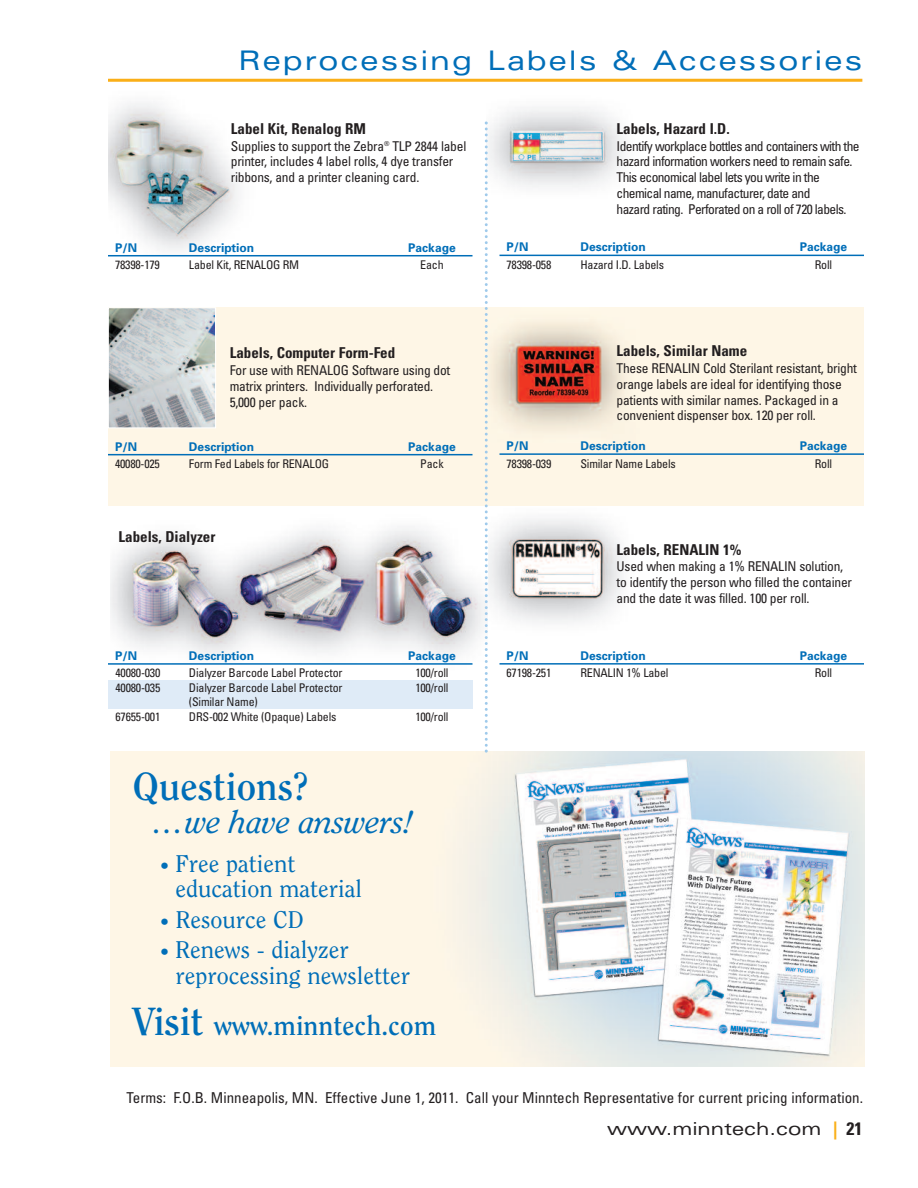
<style>
.page{position:relative;width:918px;height:1188px;background:#fff}
.page>*{position:absolute;margin:0;border:0;box-sizing:border-box;transform-origin:0 0}
.t1{font:700 39px "Clearface";color:#006eb8}
.t2{font:italic 31.5px "Clearface";color:#006eb8}
.t3{font:expanded 27px "Univers";letter-spacing:.075em;color:#006eb8}
.t4{font:700 27px "Clearface";color:#006eb8}
.t5{font:24px/25.5px "Clearface";color:#006eb8}
.t6{font:expanded 18px "Univers";color:#231f20}
.t7{font:700 condensed 15px "Univers";color:#231f20}
.t8{font:condensed 15px "Univers";color:#231f20}
.t9{font:condensed 13.5px/15.8px "Univers";letter-spacing:-.02em;color:#231f20}
.t10{font:condensed 13.5px/15.8px "Univers";letter-spacing:-.045em;color:#231f20}
.t11{font:condensed 12px "Univers";letter-spacing:-.02em;color:#231f20}
.t12{font:700 12px "Univers";color:#006eb8}
.s1{font-size:18px}
.s2{font-size:39px}
.s3{font-weight:700;font-stretch:condensed;color:#faaf18}
.s4{font-weight:700;font-stretch:condensed}
</style>
<div class="page">
<img style="left:488px;top:107px;width:135px;height:80px">
<img style="left:488px;top:519px;width:134px;height:104px">
<div style="left:108px;top:307px;width:756px;height:199px;background:#fef6e6"></div>
<img style="left:108px;top:103px;width:130px;height:152px">
<hr style="left:108px;top:79px;width:754px;height:3px;background:#faaf18">
<img style="left:492px;top:324px;width:132px;height:105px">
<img style="left:110px;top:309px;width:104px;height:117px">
<div style="left:108px;top:307px;width:108px;height:121px;border:1px solid #fff"></div>
<hr style="left:500px;top:255px;width:364px;height:1px;background:#006eb8">
<hr style="left:108px;top:255px;width:364px;height:1px;background:#006eb8">
<hr style="left:108px;top:454px;width:364px;height:1px;background:#006eb8">
<hr style="left:500px;top:663px;width:364px;height:2px;background:#006eb8">
<hr style="left:500px;top:453px;width:364px;height:2px;background:#006eb8">
<img style="left:111px;top:752px;width:753px;height:315px">
<img style="left:110px;top:528px;width:375px;height:170px">
<div style="left:108px;top:680px;width:365px;height:29px;background:#dfebf7"></div>
<svg style="left:485px;top:122px;width:3px;height:631px"></svg>
<hr style="left:108px;top:663px;width:364px;height:2px;background:#006eb8">
<h3 class="t3" style="left:239px;top:51px;width:625px">Reprocessing Labels &amp; Accessories</h3>
<p class="t7" style="left:231px;top:123px;width:137px">Label Kit, Renalog RM</p>
<p class="t9" style="left:231px;top:139px;width:237px">Supplies to support the Zebra<sup>®</sup> TLP 2844 label printer, includes 4 label rolls, 4 dye transfer ribbons, and a printer cleaning card.</p>
<p class="t12" style="left:115px;top:243px;width:23px">P/N</p>
<p class="t12" style="left:189px;top:243px;width:67px">Description</p>
<p class="t12" style="left:408px;top:243px;width:49px">Package</p>
<p class="t11" style="left:115px;top:260px;width:46px">78398-179</p>
<p class="t11" style="left:189px;top:260px;width:112px">Label Kit, RENALOG RM</p>
<p class="t11" style="left:420px;top:260px;width:25px">Each</p>
<p class="t7" style="left:230px;top:348px;width:167px">Labels, Computer Form-Fed</p>
<p class="t9" style="left:230px;top:364px;width:222px">For use with RENALOG Software using dot matrix printers. Individually perforated.<br>5,000 per pack.</p>
<p class="t12" style="left:115px;top:442px;width:23px">P/N</p>
<p class="t12" style="left:189px;top:442px;width:67px">Description</p>
<p class="t12" style="left:408px;top:442px;width:49px">Package</p>
<p class="t11" style="left:115px;top:459px;width:46px">40080-025</p>
<p class="t11" style="left:189px;top:459px;width:142px">Form Fed Labels for RENALOG</p>
<p class="t11" style="left:420px;top:459px;width:25px">Pack</p>
<p class="t7" style="left:119px;top:531px;width:98px">Labels, Dialyzer</p>
<p class="t12" style="left:115px;top:651px;width:23px">P/N</p>
<p class="t12" style="left:189px;top:651px;width:67px">Description</p>
<p class="t12" style="left:408px;top:651px;width:49px">Package</p>
<p class="t11" style="left:116px;top:669px;width:46px">40080-030</p>
<p class="t11" style="left:189px;top:669px;width:155px">Dialyzer Barcode Label Protector</p>
<p class="t11" style="left:415px;top:669px;width:35px">100/roll</p>
<p class="t11" style="left:116px;top:683px;width:46px">40080-035</p>
<p class="t11" style="left:189px;top:683px;width:155px">Dialyzer Barcode Label Protector</p>
<p class="t11" style="left:415px;top:683px;width:35px">100/roll</p>
<p class="t11" style="left:189px;top:697px;width:70px">(Similar Name)</p>
<p class="t11" style="left:116px;top:712px;width:46px">67655-001</p>
<p class="t11" style="left:189px;top:712px;width:149px">DRS-002 White (Opaque) Labels</p>
<p class="t11" style="left:415px;top:712px;width:35px">100/roll</p>
<h1 class="t1" style="left:133px;top:770px;width:177px">Questions?</h1>
<h2 class="t2" style="left:154px;top:809px;width:260px">…we have answers!</h2>
<h3 class="t5" style="left:176px;top:852px;width:188px;text-indent:-15px"><span class="s1">•</span> Free patient education material</h3>
<h3 class="t5" style="left:160px;top:908px;width:145px"><span class="s1">•</span> Resource CD</h3>
<h3 class="t5" style="left:176px;top:938px;width:236px;text-indent:-15px"><span class="s1">•</span> Renews - dialyzer reprocessing newsletter</h3>
<h3 class="t4" style="left:133px;top:1015px;width:305px"><span class="s2">Visit</span> www.minntech.com</h3>
<p class="t7" style="left:617px;top:123px;width:115px">Labels, Hazard I.D.</p>
<p class="t10" style="left:617px;top:139px;width:245px">Identify workplace bottles and containers with the hazard information workers need to remain safe.<br>This economical label lets you write in the chemical name, manufacturer, date and<br>hazard rating. Perforated on a roll of 720 labels.</p>
<p class="t12" style="left:507px;top:243px;width:23px">P/N</p>
<p class="t12" style="left:580px;top:243px;width:67px">Description</p>
<p class="t12" style="left:800px;top:243px;width:49px">Package</p>
<p class="t11" style="left:507px;top:260px;width:46px">78398-058</p>
<p class="t11" style="left:580px;top:260px;width:85px">Hazard I.D. Labels</p>
<p class="t11" style="left:815px;top:260px;width:19px">Roll</p>
<p class="t7" style="left:617px;top:346px;width:132px">Labels, Similar Name</p>
<p class="t9" style="left:617px;top:362px;width:242px">These RENALIN Cold Sterilant resistant, bright orange labels are ideal for identifying those patients with similar names. Packaged in a convenient dispenser box. 120 per roll.</p>
<p class="t12" style="left:507px;top:441px;width:23px">P/N</p>
<p class="t12" style="left:580px;top:441px;width:67px">Description</p>
<p class="t12" style="left:800px;top:441px;width:49px">Package</p>
<p class="t11" style="left:507px;top:459px;width:46px">78398-039</p>
<p class="t11" style="left:580px;top:459px;width:97px">Similar Name Labels</p>
<p class="t11" style="left:815px;top:459px;width:19px">Roll</p>
<p class="t7" style="left:617px;top:544px;width:126px">Labels, RENALIN 1%</p>
<p class="t9" style="left:617px;top:560px;width:237px">Used when making a 1% RENALIN solution, to identify the person who filled the container and the date it was filled. 100 per roll.</p>
<p class="t12" style="left:507px;top:651px;width:23px">P/N</p>
<p class="t12" style="left:580px;top:651px;width:67px">Description</p>
<p class="t12" style="left:800px;top:651px;width:49px">Package</p>
<p class="t11" style="left:507px;top:669px;width:46px">67198-251</p>
<p class="t11" style="left:580px;top:669px;width:89px">RENALIN 1% Label</p>
<p class="t11" style="left:815px;top:669px;width:19px">Roll</p>
<p class="t8" style="left:127px;top:1092px;width:738px">Terms: F.O.B. Minneapolis, MN. Effective June 1, 2011. Call your Minntech Representative for current pricing information.</p>
<h3 class="t6" style="left:607px;top:1122px;width:257px">www.minntech.com <span class="s3">|</span> <span class="s4">21</span></h3>
</div>
